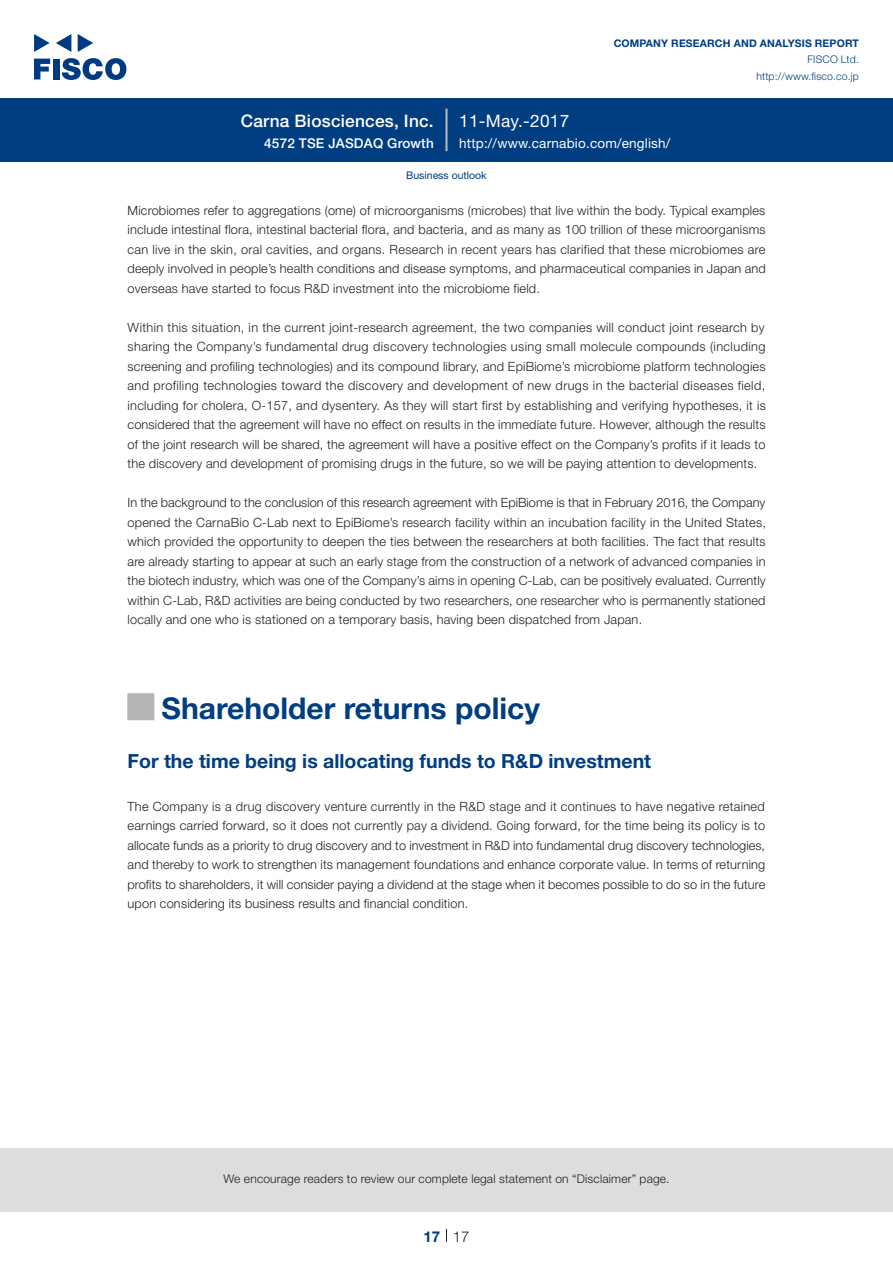
<style>
.page{position:relative;width:893px;height:1263px;background:#fff}
.page>*{position:absolute;margin:0;border:0;box-sizing:border-box;transform-origin:0 0}
.t1{font:700 30px "Helvetica Neue LT Std";color:#003d81}
.t2{font:700 27px "Koz Go Pro";color:#b5b5b6}
.中タイトル_e{font:700 19.5px "Helvetica Neue LT Std";color:#003d81}
.t3{font:500 17.25px "Helvetica Neue LT Std";letter-spacing:.015em;color:#fff}
.t4{font:17.25px "Helvetica Neue LT Std";letter-spacing:.015em;color:#fff}
.t5{font:300 15px "Helvetica Neue LT Std";color:#231f20}
.t6{font:700 15px "Helvetica Neue LT Std";color:#003d81}
.t7{font:13.5px "Helvetica Neue LT Std";letter-spacing:.015em;color:#fff}
.t8{font:500 13.5px "Helvetica Neue LT Std";letter-spacing:.015em;color:#fff}
.本文_e{font:300 12.75px/19.5px "Helvetica Neue LT Std";letter-spacing:.015em;color:#231f20;text-align:justify}
.t9{font:300 12px "Helvetica Neue LT Std";letter-spacing:.015em;color:#231f20}
.t10{font:700 10.5px "Helvetica Neue LT Std";letter-spacing:.015em;color:#003d81}
.t11{font:300 10.5px/16.5px "Helvetica Neue LT Std";letter-spacing:.015em;color:#003d81;text-align:right}
.ヘッダー_e{font:10.5px "Helvetica Neue LT Std";color:#003d81}
</style>
<div class="page">
<div style="left:0;top:1148px;width:893px;height:64px;background:#ddd"></div>
<svg style="left:34px;top:59px;width:16px;height:20px"></svg>
<div style="left:53px;top:59px;width:6px;height:20px;background:#003a83"></div>
<svg style="left:62px;top:58px;width:64px;height:22px"></svg>
<svg style="left:34px;top:34px;width:16px;height:18px"></svg>
<svg style="left:78px;top:34px;width:15px;height:18px"></svg>
<svg style="left:56px;top:34px;width:15px;height:18px"></svg>
<div style="left:0;top:98px;width:893px;height:64px;background:#003d81"></div>
<hr style="left:445px;top:109px;width:3px;height:42px;background:#b5b5b6">
<svg style="left:446px;top:1229px;width:1px;height:13px"></svg>
<h3 class="t3" style="left:241px;top:110px;width:195px">Carna Biosciences, Inc.</h3>
<p class="t8" style="left:264px;top:135px;width:171px">4572 TSE JASDAQ Growth</p>
<h3 class="t4" style="left:459px;top:110px;width:112px">11-May.-2017</h3>
<p class="t10" style="left:614px;top:37px;width:247px">COMPANY RESEARCH AND ANALYSIS REPORT</p>
<p class="t11" style="left:756px;top:51px;width:104px">FISCO Ltd. http://www.fisco.co j p.</p>
<p class="t7" style="left:459px;top:135px;width:213px">http://www.carnabio.com/english/</p>
<p class="ヘッダー_e" style="left:406px;top:169px;width:82px">Business outlook</p>
<p class="本文_e" style="left:128px;top:200px;width:640px">Microbiomes refer to aggregations (ome) of microorganisms (microbes) that live within the body. Typical examples include intestinal flora, intestinal bacterial flora, and bacteria, and as many as 100 trillion of these microorganisms can live in the skin, oral cavities, and organs. Research in recent years has clarified that these microbiomes are deeply involved in people s’ health conditions and disease symptoms, and pharmaceutical companies in Japan and overseas have started to focus R&amp;D investment into the microbiome field.</p>
<p class="本文_e" style="left:128px;top:317px;width:640px">Within this situation in, the current joint-research agreement, the two companies will conduct joint research by sharing the Company s’ fundamental drug discovery technologies using small molecule compounds (including screening and profiling technologies) and its compound library, and EpiBiome s’ microbiome platform technologies and profiling technologies toward the discovery and development of new drugs in the bacterial diseases field, including for cholera O, -157, and dysentery. As they will start first by establishing and verifying hypotheses isit, considered that the agreement will have no effect on results in the immediate future. However, although the results of the joint research will be shared, the agreement will have a positive effect on the Company s’ profits itif leads to the discovery and development of promising drugs in the future, so we will be paying attention to developments.</p>
<p class="本文_e" style="left:128px;top:493px;width:640px">In the background to the conclusion of this research agreement with EpiBiome is that in February 2016, the Company opened the CarnaBio C-Lab next to EpiBiome s’ research facility within an incubation facility in the United States, which provided the opportunity to deepen the ties between the researchers at both facilities. The fact that results are already starting to appear at such an early stage from the construction of a network of advanced companies in the biotech industry, which was one of the Company s’ aims in opening C-Lab, can be positively evaluated. Currently within C-Lab R, &amp;D activities are being conducted by two researchers, one researcher who is permanently stationed locally and one who is stationed on a temporary basis, having been dispatched from Japan.</p>
<p class="t2" style="left:128px;top:690px;width:28px">█</p>
<p class="中タイトル_e" style="left:128px;top:749px;width:525px">For the time being is allocating funds to R&amp;D investment</p>
<p class="本文_e" style="left:128px;top:796px;width:639px">The Company is a drug discovery venture currently in the R&amp;D stage and it continues to have negative retained earnings carried forward, so it does not currently pay a dividend. Going forward, for the time being its policy is to allocate funds as a priority to drug discovery and to investment in R&amp;D into fundamental drug discovery technologies, and thereby to work to strengthen its management foundations and enhance corporate value In. terms of returning profits to shareholders it, will consider paying a dividend at the stage when it becomes possible to do so in the future upon considering its business results and financial condition.</p>
<p class="t1" style="left:162px;top:689px;width:380px">Shareholder returns policy</p>
<p class="t9" style="left:223px;top:1171px;width:448px">We encourage readers to review our complete legal statement on “Disclaimer” page.</p>
<p class="t6" style="left:423px;top:1227px;width:18px">17</p>
<p class="t5" style="left:453px;top:1227px;width:18px">17</p>
</div>
